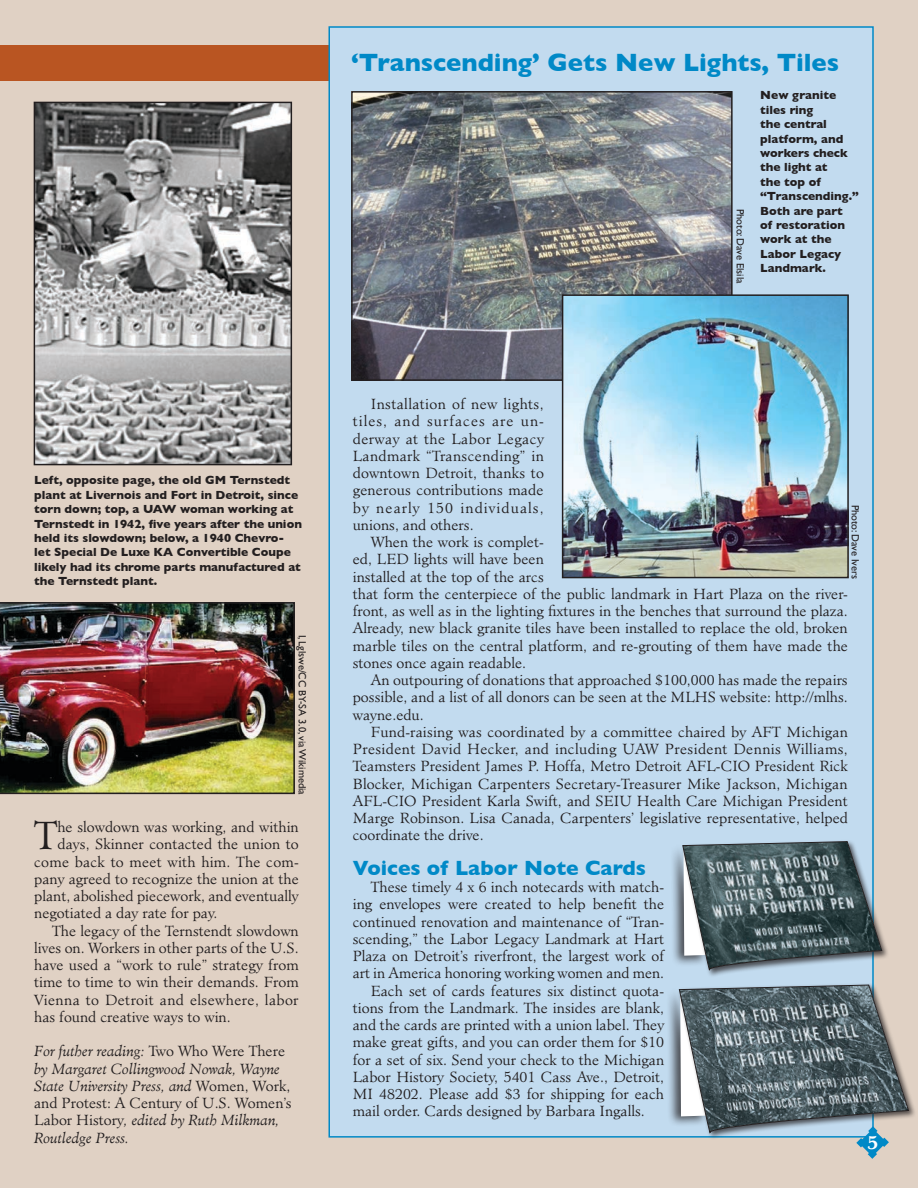
<style>
.page{position:relative;width:918px;height:1188px;background:#e0d1c4}
.page>*{position:absolute;margin:0;border:0;box-sizing:border-box;transform-origin:0 0}
.t1{font:300 38.1px "Minister";color:#231f20}
.t2{font:700 25.5px "Gill Sans";color:#0089c7}
.t3{font:700 21px "Gill Sans";color:#0089c7}
.t4{font:700 18px "Minister";color:#fff}
.t5{font:300 14.25px/17.2px "Minister";color:#231f20;text-align:justify}
.t6{font:italic 300 14.25px/17.2px "Minister";color:#231f20}
.t7{font:300 14.25px "Minister";letter-spacing:.025em;color:#231f20}
.t8{font:700 12px/14.4px "Gill Sans";color:#231f20}
.t9{font:10.5px "Gill Sans";color:#231f20}
.s1{font-style:normal}
</style>
<div class="page">
<div style="left:0;top:45px;width:873px;height:36px;background:#b95522"></div>
<img style="left:0;top:602px;width:295px;height:192px">
<img style="left:37px;top:105px;width:252px;height:357px">
<div style="left:34px;top:102px;width:258px;height:363px;border:2px solid #231f20"></div>
<div style="left:328px;top:26px;width:546px;height:1112px;background:#c2dbef;border:2px solid #0089c7"></div>
<img style="left:354px;top:94px;width:376px;height:284px">
<div style="left:351px;top:91px;width:382px;height:290px;border:2px solid #231f20"></div>
<img style="left:565px;top:297px;width:281px;height:278px">
<div style="left:562px;top:294px;width:287px;height:284px;border:2px solid #231f20"></div>
<div style="left:681px;top:839px;width:209px;height:139px;background:#231f20;opacity:.75"></div>
<svg style="left:673px;top:841px;width:217px;height:135px"></svg>
<svg style="left:660px;top:984px;width:255px;height:175px"></svg>
<p class="t8" style="left:34px;top:473px;width:269px">Left, opposite page, the old GM Ternstedt plant at Livernois and Fort in Detroit, since torn down; top, a UAW woman working at Ternstedt in 1942, five years after the union held its slowdown; below, a 1940 Chevro&shy;let Special De Luxe KA Convertible Coupe likely had its chrome parts manufactured at the Ternstedt plant.</p>
<p class="t9" style="left:308px;top:635px;width:162px;rotate:90deg">I, Lglswe/CC BY-SA 3.0, via Wikimedia</p>
<h1 class="t1" style="left:34px;top:813px;width:25px">T</h1>
<p class="t5" style="left:57px;top:818px;width:243px">he slowdown was working, and within</p>
<p class="t5" style="left:57px;top:836px;width:243px">days, Skinner contacted the union to</p>
<p class="t5" style="left:34px;top:853px;width:266px">come back to meet with him. The com-</p>
<p class="t5" style="left:34px;top:870px;width:266px">pany agreed to recognize the union at the</p>
<p class="t5" style="left:34px;top:887px;width:266px">plant, abolished piecework, and eventually</p>
<p class="t5" style="left:34px;top:905px;width:185px">negotiated a day rate for pay.</p>
<p class="t5" style="left:52px;top:922px;width:248px">The legacy of the Ternstendt slowdown</p>
<p class="t5" style="left:34px;top:939px;width:266px">lives on. Workers in other parts of the U.S.</p>
<p class="t5" style="left:34px;top:956px;width:266px">have used a “work to rule” strategy from</p>
<p class="t5" style="left:34px;top:974px;width:266px">time to time to win their demands. From</p>
<p class="t7" style="left:34px;top:991px;width:266px">Vienna to Detroit and elsewhere, labor</p>
<p class="t5" style="left:34px;top:1008px;width:198px">has found creative ways to win.</p>
<p class="t6" style="left:34px;top:1043px;width:259px">For futher reading: <span class="s1">Two Who Were There </span>by Margaret Collingwood Nowak, Wayne State University Press, and <span class="s1">Women, Work, and Protest: A Century of U.S. Women’s Labor History</span>, edited by Ruth Milkman, Routledge Press.</p>
<h2 class="t2" style="left:351px;top:47px;width:490px">‘Transcending’ Gets New Lights, Tiles</h2>
<p class="t9" style="left:746px;top:209px;width:76px;rotate:90deg">Photo: Dave Elsila</p>
<p class="t8" style="left:760px;top:88px;width:100px">New granite tiles ring<br>the central platform, and workers check the light at<br>the top of “Transcending.”<br>Both are part<br>of restoration work at the<br>Labor Legacy<br>Landmark.</p>
<p class="t5" style="left:353px;top:395px;width:193px;text-indent:18px">Installation of new lights, tiles, and surfaces are un&shy;derway at the Labor Legacy Landmark “Transcending” in downtown Detroit, thanks to generous contributions made by nearly 150 individuals, unions, and others.</p>
<p class="t5" style="left:353px;top:533px;width:497px;text-align:left;text-indent:18px">When the work is complet-<br>ed, LED lights will have been<br>installed at the top of the arcs<br>that form the centerpiece of the public landmark in Hart Plaza on the river&shy;front, as well as in the lighting fixtures in the benches that surround the plaza.<br>Already, new black granite tiles have been installed to replace the old, broken marble tiles on the central platform, and re-grouting of them have made the stones once again readable.</p>
<p class="t5" style="left:353px;top:672px;width:497px;text-indent:18px">An outpouring of donations that approached $100,000 has made the repairs possible, and a list of all donors can be seen at the MLHS website: http://mlhs. wayne.edu.</p>
<p class="t5" style="left:353px;top:723px;width:497px;text-indent:18px">Fund-raising was coordinated by a committee chaired by AFT Michigan President David Hecker, and including UAW President Dennis Williams, Teamsters President James P. Hoffa, Metro Detroit AFL-CIO President Rick Blocker, Michigan Carpenters Secretary-Treasurer Mike Jackson, Michigan AFL-CIO President Karla Swift, and SEIU Health Care Michigan President Marge Robinson. Lisa Canada, Carpenters’ legislative representative, helped coordinate the drive.</p>
<p class="t9" style="left:862px;top:505px;width:76px;rotate:90deg">Photo: Dave Ivers</p>
<h3 class="t3" style="left:353px;top:855px;width:295px">Voices of Labor Note Cards</h3>
<p class="t5" style="left:371px;top:878px;width:295px">These timely 4 x 6 inch notecards with match-</p>
<p class="t5" style="left:353px;top:896px;width:313px">ing envelopes were created to help benefit the</p>
<p class="t5" style="left:353px;top:913px;width:313px">continued renovation and maintenance of “Tran-</p>
<p class="t5" style="left:353px;top:930px;width:313px">scending,” the Labor Legacy Landmark at Hart</p>
<p class="t5" style="left:353px;top:947px;width:313px">Plaza on Detroit’s riverfront, the largest work of</p>
<p class="t5" style="left:353px;top:965px;width:313px">art in America honoring working women and men.</p>
<p class="t5" style="left:371px;top:982px;width:295px">Each set of cards features six distinct quota-</p>
<p class="t5" style="left:353px;top:999px;width:313px">tions from the Landmark. The insides are blank,</p>
<p class="t5" style="left:353px;top:1016px;width:313px">and the cards are printed with a union label. They</p>
<p class="t5" style="left:353px;top:1034px;width:313px">make great gifts, and you can order them for $10</p>
<p class="t5" style="left:353px;top:1051px;width:313px">for a set of six. Send your check to the Michigan</p>
<p class="t5" style="left:353px;top:1068px;width:313px">Labor History Society, 5401 Cass Ave., Detroit,</p>
<p class="t5" style="left:353px;top:1085px;width:313px">MI 48202. Please add $3 for shipping for each</p>
<p class="t5" style="left:353px;top:1103px;width:294px">mail order. Cards designed by Barbara Ingalls.</p>
<p class="t4" style="left:867px;top:1131px;width:13px">5</p>
</div>
